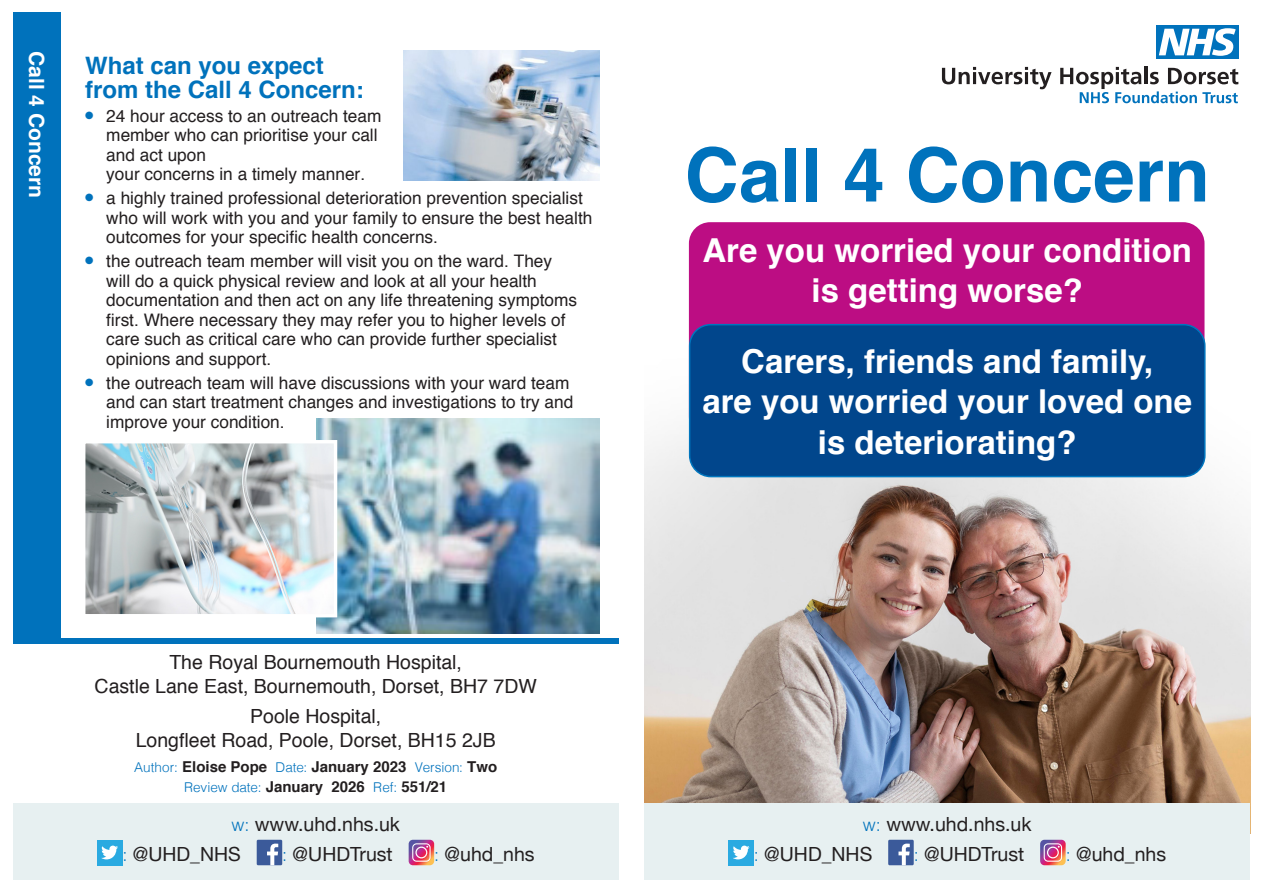
<style>
.page{position:relative;width:1263px;height:893px;background:#fff}
.page>*{position:absolute;margin:0;border:0;box-sizing:border-box;transform-origin:0 0}
.t1{font:700 75px "Helvetica";color:#0072bc}
.t2{font:700 33px/40.5px "Helvetica";color:#fff;text-align:center}
.t3{font:700 24px "Helvetica";color:#0072bc}
.t4{font:700 21px "Helvetica";color:#fff}
.t5{font:19.5px "Helvetica";color:#231f20}
.t6{font:19.5px "Helvetica Neue";color:#231f20}
.t7{font:17.25px/19.5px "Helvetica";color:#231f20}
.t8{font:700 15px "Helvetica";color:#231f20}
.s1{font-weight:300;font-size:13.5px;color:#0072bc}
.s2{font-family:"Helvetica";font-weight:300;font-size:18px;color:#0072bc}
</style>
<div class="page">
<div style="left:13px;top:639px;width:606px;height:5px;background:#0072bc"></div>
<img style="left:644px;top:274px;width:606px;height:530px">
<div style="left:689px;top:222px;width:515px;height:216px;background:#bc0d83;border-radius:21px"></div>
<svg style="left:942px;top:67px;width:109px;height:22px"></svg>
<svg style="left:1060px;top:67px;width:178px;height:36px"></svg>
<div style="left:1156px;top:26px;width:83px;height:33px;background:#0072bc"></div>
<svg style="left:1159px;top:28px;width:77px;height:28px"></svg>
<div style="left:13px;top:13px;width:48px;height:631px;background:#0072bc"></div>
<div style="left:13px;top:804px;width:606px;height:76px;background:#e7f0f1"></div>
<div style="left:97px;top:840px;width:25px;height:25px;background:#2aaae1"></div>
<svg style="left:101px;top:846px;width:17px;height:13px"></svg>
<div style="left:257px;top:840px;width:25px;height:25px;background:#3b5a9a"></div>
<svg style="left:267px;top:844px;width:11px;height:21px"></svg>
<svg style="left:409px;top:840px;width:25px;height:25px"></svg>
<div style="left:644px;top:804px;width:606px;height:76px;background:#e7f0f1"></div>
<div style="left:728px;top:840px;width:26px;height:25px;background:#2aaae1"></div>
<svg style="left:733px;top:846px;width:17px;height:13px"></svg>
<div style="left:888px;top:840px;width:26px;height:25px;background:#3b5a9a"></div>
<svg style="left:898px;top:844px;width:12px;height:21px"></svg>
<svg style="left:1040px;top:840px;width:26px;height:25px"></svg>
<div style="left:690px;top:325px;width:515px;height:152px;background:#01468c;border-radius:21px"></div>
<div style="left:689px;top:324px;width:516px;height:153px;border:2px solid #0076be;border-radius:21px"></div>
<img style="left:317px;top:418px;width:283px;height:216px">
<img style="left:86px;top:444px;width:247px;height:169px">
<div style="left:82px;top:440px;width:255px;height:177px;border:3px solid #fff"></div>
<img style="left:404px;top:50px;width:196px;height:130px">
<p class="t4" style="left:53px;top:51px;width:149px;rotate:90deg">Call 4 Concern</p>
<p class="t3" style="left:85px;top:46px;width:240px">What can you expect</p>
<p class="t3" style="left:85px;top:70px;width:280px">from the Call 4 Concern:</p>
<p class="t7" style="left:106px;top:106px;width:277px;text-indent:-21px"><sup>●</sup> 24 hour access to an outreach team member who can prioritise your call and act upon<br>your concerns in a timely manner.</p>
<p class="t7" style="left:106px;top:189px;width:488px;text-indent:-21px"><sup>●</sup> a highly trained professional deterioration prevention specialist who will work with you and your family to ensure the best health outcomes for your specific health concerns.</p>
<p class="t7" style="left:106px;top:252px;width:472px;text-indent:-21px"><sup>●</sup> the outreach team member will visit you on the ward. They will do a quick physical review and look at all your health documentation and then act on any life threatening symptoms first. Where necessary they may refer you to higher levels of care such as critical care who can provide further specialist opinions and support.</p>
<p class="t7" style="left:106px;top:373px;width:468px;text-indent:-21px"><sup>●</sup> the outreach team will have discussions with your ward team and can start treatment changes and investigations to try and improve your condition.</p>
<p class="t5" style="left:169px;top:647px;width:294px">The Royal Bournemouth Hospital,</p>
<p class="t5" style="left:95px;top:671px;width:444px">Castle Lane East, Bournemouth, Dorset, BH7 7DW</p>
<p class="t5" style="left:250px;top:701px;width:133px">Poole Hospital,</p>
<p class="t5" style="left:136px;top:725px;width:361px">Longfleet Road, Poole, Dorset, BH15 2JB</p>
<p class="t8" style="left:134px;top:755px;width:364px"><span class="s1">Author:</span> Eloise Pope <span class="s1">Date:</span> January 2023 <span class="s1">Version:</span> Two</p>
<p class="t8" style="left:184px;top:774px;width:265px"><span class="s1">Review date:</span> January 2026 <span class="s1">Ref:</span> 551/21</p>
<p class="t6" style="left:231px;top:810px;width:170px"><span class="s2">w:</span> www.uhd.nhs.uk</p>
<p class="t6" style="left:122px;top:840px;width:120px"><span class="s2">:</span> @UHD_NHS</p>
<p class="t6" style="left:282px;top:840px;width:112px"><span class="s2">:</span> @UHDTrust</p>
<p class="t6" style="left:434px;top:840px;width:102px"><span class="s2">:</span> @uhd_nhs</p>
<p class="t1" style="left:685px;top:115px;width:527px">Call 4 Concern</p>
<p class="t2" style="left:702px;top:230px;width:491px">Are you worried your condition</p>
<p class="t2" style="left:811px;top:271px;width:273px">is getting worse?</p>
<p class="t2" style="left:702px;top:341px;width:491px">Carers, friends and family,<br>are you worried your loved one is deteriorating?</p>
<p class="t6" style="left:863px;top:810px;width:170px"><span class="s2">w:</span> www.uhd.nhs.uk</p>
<p class="t6" style="left:754px;top:840px;width:120px"><span class="s2">:</span> @UHD_NHS</p>
<p class="t6" style="left:914px;top:840px;width:112px"><span class="s2">:</span> @UHDTrust</p>
<p class="t6" style="left:1066px;top:840px;width:102px"><span class="s2">:</span> @uhd_nhs</p>
</div>
